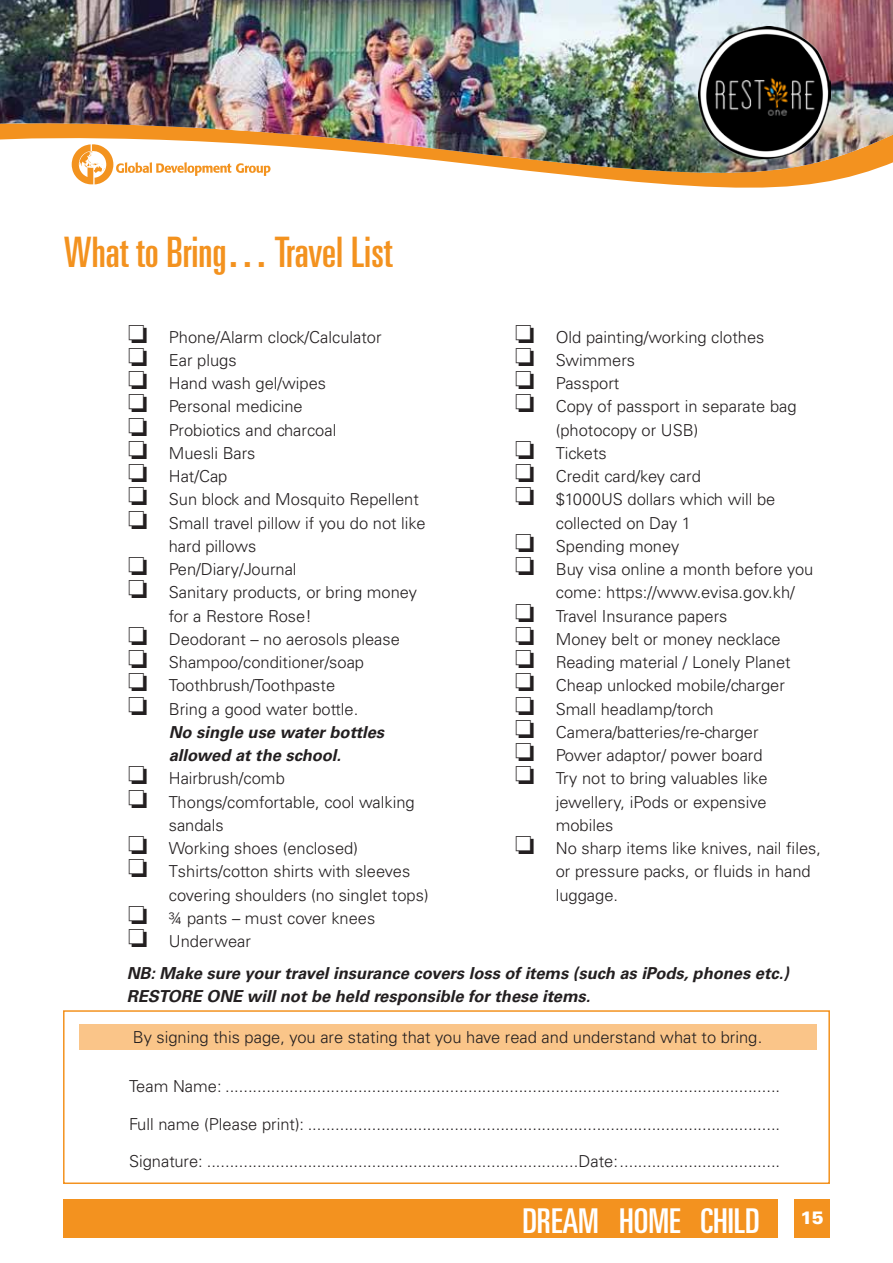
<style>
.page{position:relative;width:893px;height:1263px;background:#fff}
.page>*{position:absolute;margin:0;border:0;box-sizing:border-box;transform-origin:0 0}
.t1{font:ultra-condensed 42px "Univers";color:#f3921f}
.t2{font:ultra-condensed 34.2px "Univers";color:#fff;scale:1.05 1}
.t3{font:900 18px "Univers";color:#fff}
.t4{font:300 16.5px "Univers";color:#231f20}
.t5{font:italic 700 16.5px/22.5px "Univers";color:#231f20}
</style>
<div class="page">
<div style="left:794px;top:1199px;width:35px;height:38px;background:#f3921f"></div>
<div style="left:64px;top:1199px;width:714px;height:38px;background:#f3921f"></div>
<svg style="left:75px;top:175px;width:781px;height:10px"></svg>
<img style="left:0;top:0;width:893px;height:175px">
<svg style="left:694px;top:25px;width:140px;height:133px"></svg>
<img style="left:698px;top:26px;width:133px;height:133px">
<div style="left:63px;top:1010px;width:767px;height:174px;border:2px solid #f3921f"></div>
<div style="left:79px;top:1024px;width:737px;height:25px;background:#fac589"></div>
<h1 class="t1" style="left:64px;top:228px;width:330px">What to Bring… Travel List</h1>
<p class="t4" style="left:128px;top:327px;width:255px">❏ Phone/Alarm clock/Calculator</p>
<p class="t4" style="left:128px;top:350px;width:110px">❏ Ear plugs</p>
<p class="t4" style="left:128px;top:373px;width:199px">❏ Hand wash gel/wipes</p>
<p class="t4" style="left:128px;top:396px;width:176px">❏ Personal medicine</p>
<p class="t4" style="left:128px;top:420px;width:210px">❏ Probiotics and charcoal</p>
<p class="t4" style="left:128px;top:443px;width:129px">❏ Muesli Bars</p>
<p class="t4" style="left:128px;top:466px;width:101px">❏ Hat/Cap</p>
<p class="t4" style="left:128px;top:489px;width:292px">❏ Sun block and Mosquito Repellent</p>
<p class="t4" style="left:128px;top:513px;width:299px">❏ Small travel pillow if you do not like</p>
<p class="t4" style="left:169px;top:536px;width:89px">hard pillows</p>
<p class="t4" style="left:128px;top:559px;width:170px">❏ Pen/Diary/Journal</p>
<p class="t4" style="left:128px;top:582px;width:290px">❏ Sanitary products, or bring money</p>
<p class="t4" style="left:169px;top:606px;width:144px">for a Restore Rose!</p>
<p class="t4" style="left:128px;top:629px;width:273px">❏ Deodorant – no aerosols please</p>
<p class="t4" style="left:128px;top:652px;width:237px">❏ Shampoo/conditioner/soap</p>
<p class="t4" style="left:128px;top:675px;width:208px">❏ Toothbrush/Toothpaste</p>
<p class="t4" style="left:128px;top:699px;width:232px">❏ Bring a good water bottle.</p>
<p class="t5" style="left:169px;top:721px;width:217px">No single use water bottles</p>
<p class="t5" style="left:169px;top:744px;width:174px">allowed at the school.</p>
<p class="t4" style="left:128px;top:768px;width:158px">❏ Hairbrush/comb</p>
<p class="t4" style="left:128px;top:792px;width:288px">❏ Thongs/comfortable, cool walking</p>
<p class="t4" style="left:169px;top:815px;width:57px">sandals</p>
<p class="t4" style="left:128px;top:838px;width:231px">❏ Working shoes (enclosed)</p>
<p class="t4" style="left:128px;top:861px;width:283px">❏ Tshirts/cotton shirts with sleeves</p>
<p class="t4" style="left:169px;top:885px;width:261px">covering shoulders (no singlet tops)</p>
<p class="t4" style="left:128px;top:908px;width:249px">❏ ¾ pants – must cover knees</p>
<p class="t4" style="left:128px;top:931px;width:124px">❏ Underwear</p>
<p class="t4" style="left:515px;top:327px;width:251px">❏ Old painting/working clothes</p>
<p class="t4" style="left:515px;top:350px;width:121px">❏ Swimmers</p>
<p class="t4" style="left:515px;top:373px;width:106px">❏ Passport</p>
<p class="t4" style="left:515px;top:396px;width:283px">❏ Copy of passport in separate bag</p>
<p class="t4" style="left:556px;top:420px;width:144px">(photocopy or USB)</p>
<p class="t4" style="left:515px;top:443px;width:93px">❏ Tickets</p>
<p class="t4" style="left:515px;top:466px;width:187px">❏ Credit card/key card</p>
<p class="t4" style="left:515px;top:489px;width:262px">❏ $1000US dollars which will be</p>
<p class="t4" style="left:556px;top:513px;width:137px">collected on Day 1</p>
<p class="t4" style="left:515px;top:536px;width:165px">❏ Spending money</p>
<p class="t4" style="left:515px;top:559px;width:300px">❏ Buy visa online a month before you</p>
<p class="t4" style="left:556px;top:582px;width:241px">come: https://www.evisa.gov.kh/</p>
<p class="t4" style="left:515px;top:606px;width:214px">❏ Travel Insurance papers</p>
<p class="t4" style="left:515px;top:629px;width:267px">❏ Money belt or money necklace</p>
<p class="t4" style="left:515px;top:652px;width:277px">❏ Reading material / Lonely Planet</p>
<p class="t4" style="left:515px;top:675px;width:271px">❏ Cheap unlocked mobile/charger</p>
<p class="t4" style="left:515px;top:699px;width:200px">❏ Small headlamp/torch</p>
<p class="t4" style="left:515px;top:722px;width:245px">❏ Camera/batteries/re-charger</p>
<p class="t4" style="left:515px;top:745px;width:249px">❏ Power adaptor/ power board</p>
<p class="t4" style="left:515px;top:768px;width:254px">❏ Try not to bring valuables like</p>
<p class="t4" style="left:556px;top:792px;width:212px">jewellery, iPods or expensive</p>
<p class="t4" style="left:556px;top:815px;width:59px">mobiles</p>
<p class="t4" style="left:515px;top:838px;width:307px">❏ No sharp items like knives, nail files,</p>
<p class="t4" style="left:556px;top:861px;width:257px">or pressure packs, or fluids in hand</p>
<p class="t4" style="left:556px;top:885px;width:64px">luggage.</p>
<p class="t5" style="left:127px;top:962px;width:664px">NB: Make sure your travel insurance covers loss of items (such as iPods, phones etc.)<br>RESTORE ONE will not be held responsible for these items.</p>
<p class="t4" style="left:133px;top:1027px;width:631px">By signing this page, you are stating that you have read and understand what to bring.</p>
<p class="t4" style="left:129px;top:1076px;width:653px">Team Name: .........................................................................................................................</p>
<p class="t4" style="left:129px;top:1114px;width:653px">Full name (Please print): .......................................................................................................</p>
<p class="t4" style="left:129px;top:1151px;width:653px">Signature: .................................................................................Date:...................................</p>
<h2 class="t2" style="left:522px;top:1201px;width:228px">DREAM HOME CHILD</h2>
<p class="t3" style="left:801px;top:1206px;width:25px">15</p>
</div>
